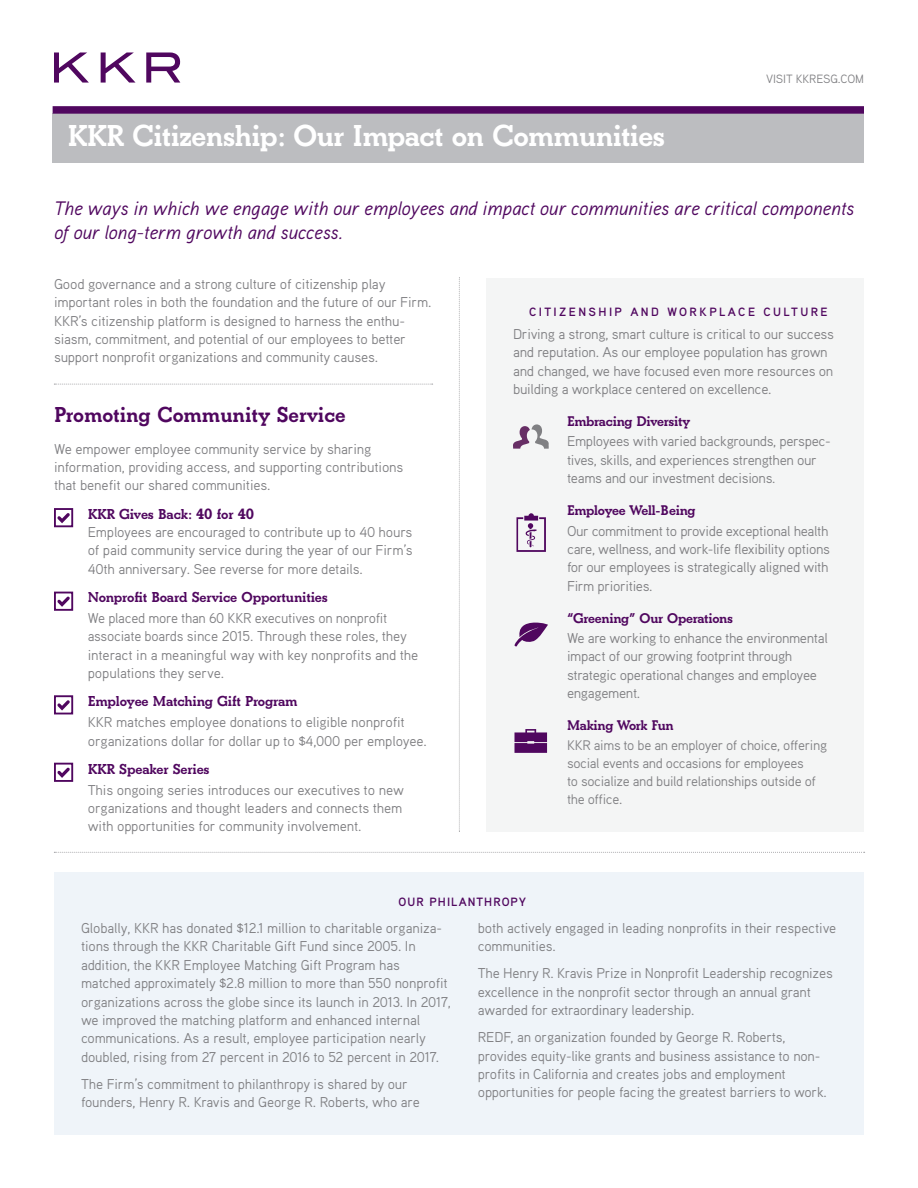
<style>
.page{position:relative;width:918px;height:1188px;background:#fff}
.page>*{position:absolute;margin:0;border:0;box-sizing:border-box;transform-origin:0 0}
.t1{font:700 36px "Beton";color:#fff}
.t2{font:700 31.5px "Beton";letter-spacing:-.02em;color:#fff}
.t3{font:700 22.5px "Beton";color:#50075f}
.t4{font:italic 19.5px/24px "Aaux Pro OT";letter-spacing:-.01em;color:#50075f}
.t5{font:700 15px "Beton";letter-spacing:-.01em;color:#50075f}
.t6{font:700 14.7px "Beton";letter-spacing:-.015em;color:#50075f}
.t7{font:14.25px/18.3px "Aaux Pro OT";letter-spacing:-.015em;color:#808083}
.t8{font:13.8px/18px "Aaux Pro OT";letter-spacing:-.025em;color:#808083}
.t9{font:700 12px "Aaux Pro OT";letter-spacing:.2em;color:#50075f}
.t10{font:700 12px "Aaux Pro OT";letter-spacing:.09em;color:#50075f}
.t11{font:12px "Aaux Pro OT";letter-spacing:-.01em;color:#808083}
.s1{font-size:18px}
.s2{font-size:13.8px}
</style>
<div class="page">
<div style="left:54px;top:873px;width:810px;height:262px;background:#eff4f9"></div>
<div style="left:54px;top:508px;width:19px;height:19px;border:2px solid #50075f"></div>
<svg style="left:57px;top:513px;width:13px;height:10px"></svg>
<div style="left:54px;top:592px;width:19px;height:19px;border:2px solid #50075f"></div>
<svg style="left:57px;top:596px;width:13px;height:11px"></svg>
<div style="left:54px;top:695px;width:19px;height:19px;border:2px solid #50075f"></div>
<svg style="left:57px;top:700px;width:13px;height:11px"></svg>
<div style="left:54px;top:763px;width:19px;height:19px;border:2px solid #50075f"></div>
<svg style="left:57px;top:768px;width:13px;height:10px"></svg>
<div style="left:486px;top:278px;width:378px;height:554px;background:#f4f5f5"></div>
<svg style="left:459px;top:278px;width:1px;height:554px"></svg>
<div style="left:53px;top:114px;width:811px;height:49px;background:#bcbdc0"></div>
<div style="left:53px;top:106px;width:811px;height:8px;background:#50075f"></div>
<svg style="left:54px;top:384px;width:379px;height:1px"></svg>
<svg style="left:513px;top:424px;width:36px;height:25px"></svg>
<svg style="left:514px;top:622px;width:34px;height:25px"></svg>
<svg style="left:516px;top:513px;width:30px;height:39px"></svg>
<svg style="left:54px;top:852px;width:811px;height:1px"></svg>
<svg style="left:54px;top:52px;width:35px;height:31px"></svg>
<svg style="left:101px;top:52px;width:35px;height:31px"></svg>
<svg style="left:146px;top:52px;width:34px;height:31px"></svg>
<svg style="left:514px;top:729px;width:33px;height:24px"></svg>
<h1 class="t1" style="left:53px;top:96px;width:303px">Investing in Impact</h1>
<h2 class="t2" style="left:68px;top:118px;width:599px">KKR Citizenship: Our Impact on Communities</h2>
<p class="t11" style="left:766px;top:71px;width:99px">VISIT KKRESG.COM</p>
<h3 class="t4" style="left:54px;top:196px;width:802px">The ways in which we engage with our employees and impact our communities are critical components of our long-term growth and success.</h3>
<p class="t7" style="left:54px;top:274px;width:379px">Good governance and a strong culture of citizenship play important roles in both the foundation and the future of our Firm.<br>KKR’s citizenship platform is designed to harness the enthu&shy;siasm, commitment, and potential of our employees to better support nonprofit organizations and community causes.</p>
<h3 class="t3" style="left:54px;top:402px;width:293px">Promoting Community Service</h3>
<p class="t7" style="left:54px;top:439px;width:351px">We empower employee community service by sharing information, providing access, and supporting contributions that benefit our shared communities.</p>
<p class="t5" style="left:88px;top:505px;width:168px">KKR Gives Back: <span class="s1">40</span> for <span class="s1">40</span></p>
<p class="t7" style="left:88px;top:522px;width:326px;text-align:justify">Employees are encouraged to contribute up to 40 hours of paid community service during the year of our Firm’s 40th anniversary. See reverse for more details.</p>
<p class="t5" style="left:88px;top:588px;width:242px">Nonprofit Board Service Opportunities</p>
<p class="t7" style="left:88px;top:608px;width:332px">We placed more than 60 KKR executives on nonprofit associate boards since 2015. Through these roles, they interact in a meaningful way with key nonprofits and the populations they serve.</p>
<p class="t5" style="left:88px;top:693px;width:211px">Employee Matching Gift Program</p>
<p class="t7" style="left:88px;top:713px;width:341px">KKR matches employee donations to eligible nonprofit organizations dollar for dollar up to $4,000 per employee.</p>
<p class="t5" style="left:88px;top:760px;width:123px">KKR Speaker Series</p>
<p class="t7" style="left:88px;top:780px;width:318px;text-align:justify">This ongoing series introduces our executives to new organizations and thought leaders and connects them with opportunities for community involvement.</p>
<p class="t9" style="left:529px;top:304px;width:300px">CITIZENSHIP AND WORKPLACE CULTURE</p>
<p class="t7" style="left:513px;top:324px;width:322px">Driving a strong, smart culture is critical to our success and reputation. As our employee population has grown and changed, we have focused even more resources on building a workplace centered on excellence.</p>
<p class="t6" style="left:567px;top:413px;width:125px">Embracing Diversity</p>
<p class="t7" style="left:567px;top:432px;width:265px">Employees with varied backgrounds, perspec&shy;tives, skills, and experiences strengthen our teams and our investment decisions<span class="s2">.</span></p>
<p class="t6" style="left:567px;top:502px;width:130px">Employee Well-Being</p>
<p class="t7" style="left:567px;top:521px;width:265px;text-align:justify">Our commitment to provide exceptional health care, wellness, and work-life flexibility options for our employees is strategically aligned with Firm priorities.</p>
<p class="t6" style="left:567px;top:609px;width:168px">“Greening” Our Operations</p>
<p class="t7" style="left:567px;top:629px;width:262px">We are working to enhance the environmental impact of our growing footprint through strategic operational changes and employee engagement.</p>
<p class="t6" style="left:567px;top:717px;width:108px">Making Work Fun</p>
<p class="t8" style="left:567px;top:736px;width:262px">KKR aims to be an employer of choice, offering social events and occasions for employees<br>to socialize and build relationships outside of the office.</p>
<p class="t10" style="left:399px;top:894px;width:129px">OUR PHILANTHROPY</p>
<p class="t7" style="left:81px;top:918px;width:371px">Globally, KKR has donated $12.1 million to charitable organiza&shy;tions through the KKR Charitable Gift Fund since 2005. In addition, the KKR Employee Matching Gift Program has matched approximately $2.8 million to more than 550 nonprofit organizations across the globe since its launch in 2013. In 2017, we improved the matching platform and enhanced internal communications. As a result, employee participation nearly doubled, rising from 27 percent in 2016 to 52 percent in 2017.</p>
<p class="t7" style="left:81px;top:1074px;width:340px">The Firm’s commitment to philanthropy is shared by our founders, Henry R. Kravis and George R. Roberts, who are</p>
<p class="t7" style="left:478px;top:918px;width:360px">both actively engaged in leading nonprofits in their respective communities.</p>
<p class="t7" style="left:478px;top:964px;width:356px">The Henry R. Kravis Prize in Nonprofit Leadership recognizes excellence in the nonprofit sector through an annual grant awarded for extraordinary leadership.</p>
<p class="t7" style="left:478px;top:1028px;width:351px">REDF, an organization founded by George R. Roberts, provides equity-like grants and business assistance to non&shy;profits in California and creates jobs and employment opportunities for people facing the greatest barriers to work.</p>
</div>
